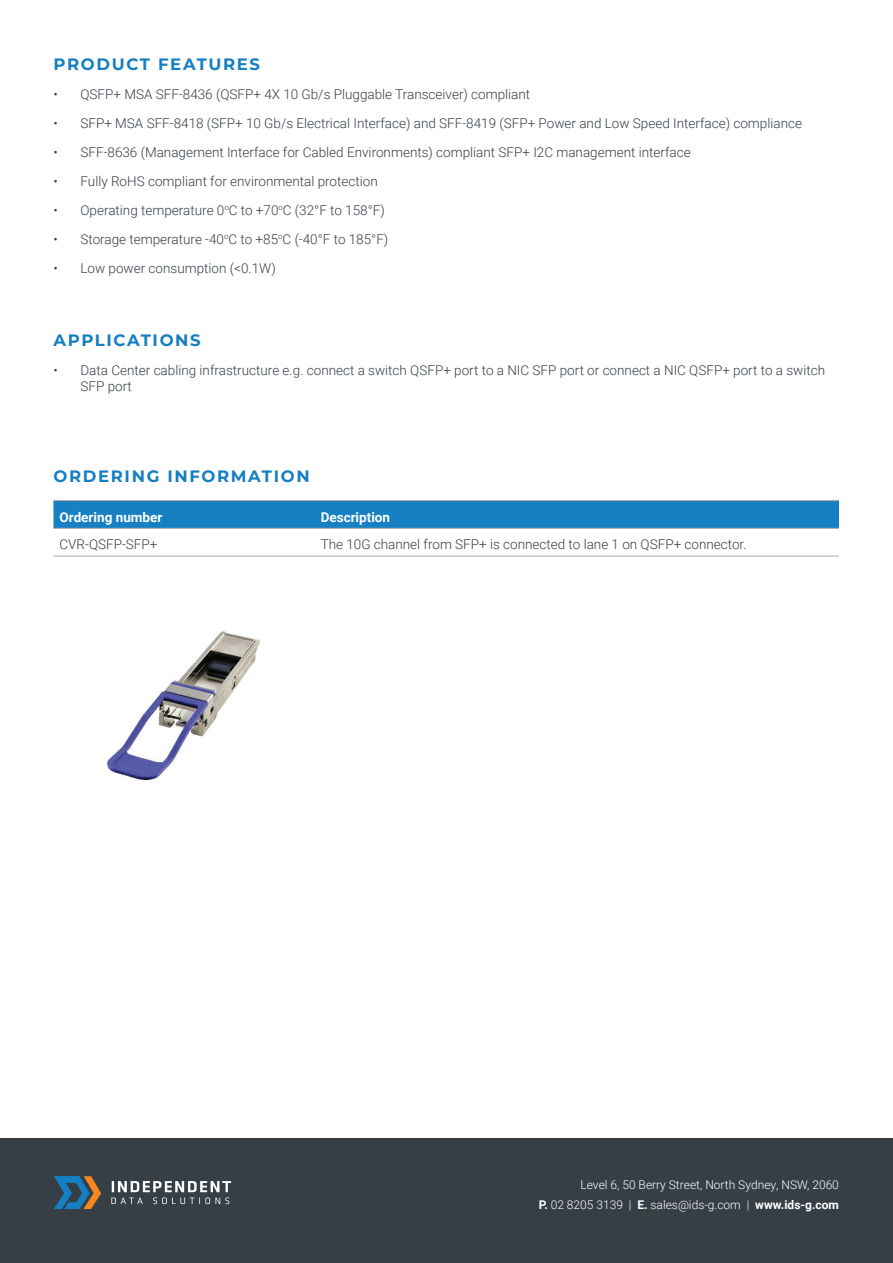
<style>
.page{position:relative;width:893px;height:1263px;background:#fff}
.page>*{position:absolute;margin:0;border:0;box-sizing:border-box;transform-origin:0 0}
.t1{font:700 16.5px "Montserrat";letter-spacing:.1em;color:#147fc3}
.t2{font:300 13.5px/16.2px "Roboto";color:#353f47}
.t3{font:700 13.5px "Roboto";color:#fff}
.t4{font:300 12px/19.5px "Roboto";color:#fff;text-align:right}
.s1{font-weight:700}
</style>
<div class="page">
<div style="left:0;top:1138px;width:893px;height:125px;background:#363e46"></div>
<svg style="left:111px;top:1181px;width:120px;height:23px"></svg>
<svg style="left:54px;top:1176px;width:47px;height:33px"></svg>
<svg style="left:53px;top:501px;width:786px;height:27px;background:#1780c2"></svg>
<hr style="left:53px;top:500px;width:262px;height:1px;background:#a8a9ad">
<hr style="left:315px;top:500px;width:524px;height:1px;background:#a8a9ad">
<hr style="left:53px;top:528px;width:262px;height:1px;background:#a8a9ad">
<hr style="left:315px;top:528px;width:524px;height:1px;background:#a8a9ad">
<hr style="left:53px;top:556px;width:262px;height:1px;background:#a8a9ad">
<hr style="left:315px;top:556px;width:524px;height:1px;background:#a8a9ad">
<img style="left:107px;top:630px;width:154px;height:151px">
<p class="t1" style="left:53px;top:52px;width:208px">PRODUCT FEATURES</p>
<p class="t2" style="left:53px;top:86px;width:478px">• QSFP+ MSA SFF-8436 (QSFP+ 4X 10 Gb/s Pluggable Transceiver) compliant</p>
<p class="t2" style="left:53px;top:114px;width:750px">• SFP+ MSA SFF-8418 (SFP+ 10 Gb/s Electrical Interface) and SFF-8419 (SFP+ Power and Low Speed Interface) compliance</p>
<p class="t2" style="left:53px;top:143px;width:639px">• SFF-8636 (Management Interface for Cabled Environments) compliant SFP+ I2C management interface</p>
<p class="t2" style="left:53px;top:172px;width:326px">• Fully RoHS compliant for environmental protection</p>
<p class="t2" style="left:53px;top:201px;width:333px">• Operating temperature 0<sup>o</sup>C to +70<sup>o</sup>C (32°F to 158°F)</p>
<p class="t2" style="left:53px;top:230px;width:336px">• Storage temperature -40<sup>o</sup>C to +85<sup>o</sup>C (-40°F to 185°F)</p>
<p class="t2" style="left:53px;top:259px;width:224px">• Low power consumption (&lt;0.1W)</p>
<p class="t1" style="left:53px;top:328px;width:149px">APPLICATIONS</p>
<p class="t2" style="left:80px;top:362px;width:746px;text-indent:-27px">• Data Center cabling infrastructure e.g. connect a switch QSFP+ port to a NIC SFP port or connect a NIC QSFP+ port to a switch<br>SFP port</p>
<p class="t1" style="left:53px;top:464px;width:258px">ORDERING INFORMATION</p>
<p class="t3" style="left:59px;top:507px;width:104px">Ordering number</p>
<p class="t3" style="left:321px;top:507px;width:71px">Description</p>
<p class="t2" style="left:59px;top:536px;width:99px">CVR-QSFP-SFP+</p>
<p class="t2" style="left:321px;top:536px;width:427px">The 10G channel from SFP+ is connected to lane 1 on QSFP+ connector.</p>
<p class="t4" style="left:539px;top:1175px;width:302px">Level 6, 50 Berry Street, North Sydney, NSW, 2060<br><span class="s1">P.</span> 02 8205 3139 | <span class="s1">E.</span> sales@ids-g.com | <span class="s1">www.ids-g.com</span></p>
</div>
